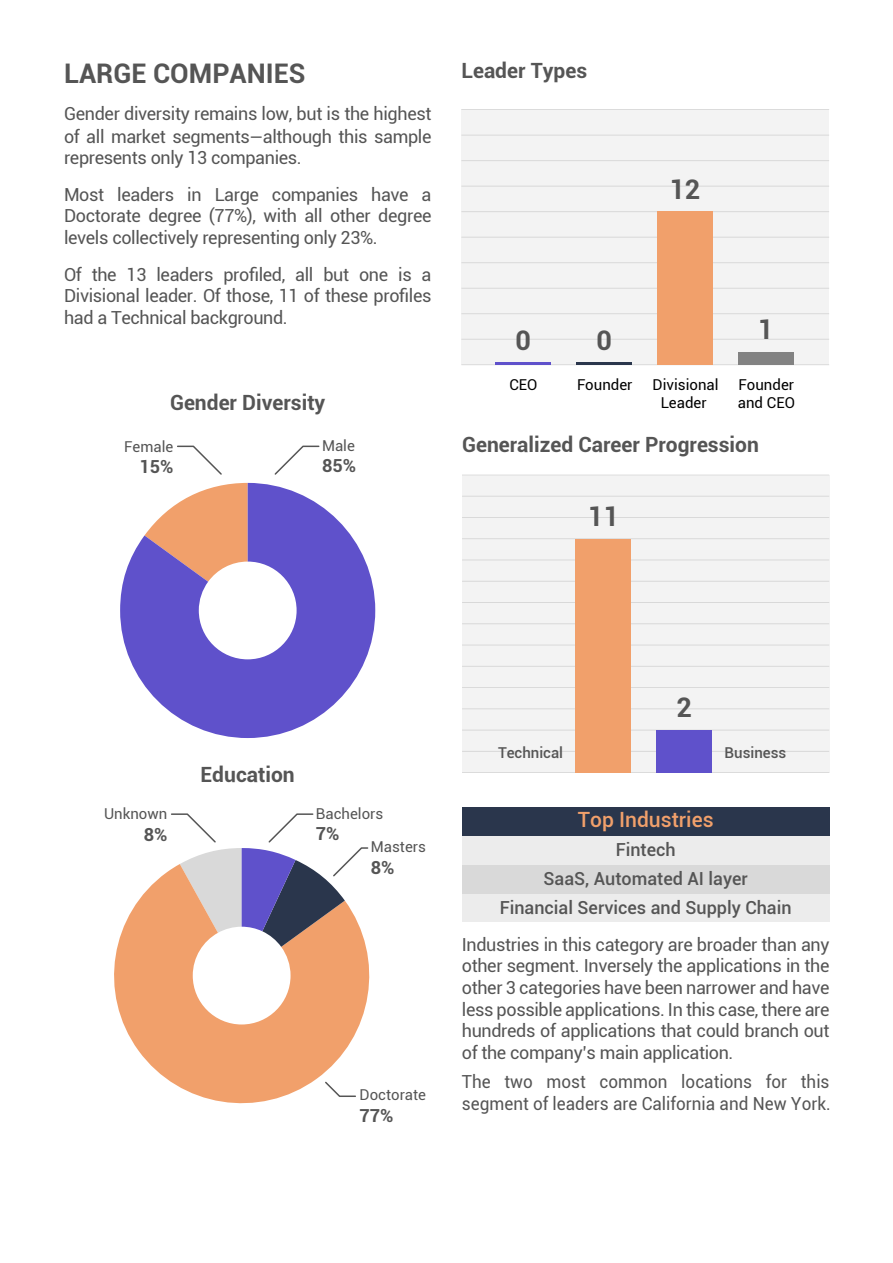
<style>
.page{position:relative;width:893px;height:1263px;background:#fff}
.page>*{position:absolute;margin:0;border:0;box-sizing:border-box;transform-origin:0 0}
.t1{font:700 27px "Roboto";color:#555}
.t2{font:700 21px "Roboto";color:#555}
.t3{font:500 21px "Roboto";color:#f1a06b}
.t4{font:18px/21.6px "Roboto";letter-spacing:-.02em;color:#555;text-align:justify}
.t5{font:18px/21.6px "Roboto";color:#555;scale:.95 1}
.t6{font:500 18px/29.1px "Roboto";color:#555;text-align:center}
.t7{font:700 18px "Roboto";color:#555}
.t8{font:15px "Roboto";color:#555}
.t9{font:15px/18px "Roboto";color:#000}
.t10{font:500 15px "Roboto";color:#555}
.s1{font-size:16.5px;color:#4c4c4c}
</style>
<div class="page">
<div style="left:461px;top:110px;width:368px;height:255px;background:#f3f3f3"></div>
<hr style="left:461px;top:364px;width:368px;height:1px;background:#6a6a6a">
<hr style="left:461px;top:339px;width:368px;height:1px;background:#6a6a6a">
<hr style="left:461px;top:313px;width:368px;height:1px;background:#6a6a6a">
<hr style="left:461px;top:288px;width:368px;height:1px;background:#6a6a6a">
<hr style="left:461px;top:262px;width:368px;height:1px;background:#6a6a6a">
<hr style="left:461px;top:237px;width:368px;height:1px;background:#6a6a6a">
<hr style="left:461px;top:211px;width:368px;height:1px;background:#6a6a6a">
<hr style="left:461px;top:186px;width:368px;height:1px;background:#6a6a6a">
<hr style="left:461px;top:160px;width:368px;height:1px;background:#6a6a6a">
<hr style="left:461px;top:135px;width:368px;height:1px;background:#6a6a6a">
<hr style="left:461px;top:109px;width:368px;height:1px;background:#6a6a6a">
<hr style="left:576px;top:363px;width:56px;height:2px;background:#2a364c">
<div style="left:657px;top:212px;width:56px;height:153px;background:#f1a06b"></div>
<hr style="left:496px;top:363px;width:55px;height:2px;background:#5f51cb">
<div style="left:738px;top:352px;width:55px;height:13px;background:#828282"></div>
<svg style="left:177px;top:445px;width:45px;height:30px"></svg>
<svg style="left:274px;top:445px;width:46px;height:30px"></svg>
<svg style="left:120px;top:483px;width:255px;height:255px;fill:#5f51cb"></svg>
<svg style="left:114px;top:870px;width:256px;height:234px;fill:#f1a06b"></svg>
<svg style="left:170px;top:813px;width:199px;height:134px"></svg>
<div style="left:462px;top:475px;width:367px;height:298px;background:#f3f3f3"></div>
<hr style="left:462px;top:772px;width:367px;height:1px;background:#6a6a6a">
<hr style="left:462px;top:751px;width:367px;height:1px;background:#6a6a6a">
<hr style="left:462px;top:730px;width:367px;height:1px;background:#6a6a6a">
<hr style="left:462px;top:708px;width:367px;height:1px;background:#6a6a6a">
<hr style="left:462px;top:687px;width:367px;height:1px;background:#6a6a6a">
<hr style="left:462px;top:666px;width:367px;height:1px;background:#6a6a6a">
<hr style="left:462px;top:645px;width:367px;height:1px;background:#6a6a6a">
<hr style="left:462px;top:623px;width:367px;height:1px;background:#6a6a6a">
<hr style="left:462px;top:602px;width:367px;height:1px;background:#6a6a6a">
<hr style="left:462px;top:581px;width:367px;height:1px;background:#6a6a6a">
<hr style="left:462px;top:560px;width:367px;height:1px;background:#6a6a6a">
<hr style="left:462px;top:538px;width:367px;height:1px;background:#6a6a6a">
<hr style="left:462px;top:517px;width:367px;height:1px;background:#6a6a6a">
<hr style="left:462px;top:496px;width:367px;height:1px;background:#6a6a6a">
<hr style="left:462px;top:475px;width:367px;height:1px;background:#6a6a6a">
<div style="left:657px;top:730px;width:55px;height:43px;background:#5f51cb"></div>
<div style="left:576px;top:539px;width:55px;height:234px;background:#f1a06b"></div>
<div style="left:462px;top:807px;width:367px;height:29px;background:#2a364c"></div>
<div style="left:462px;top:836px;width:367px;height:29px;background:#ececec"></div>
<div style="left:462px;top:865px;width:367px;height:28px;background:#d9d9d9"></div>
<div style="left:462px;top:893px;width:367px;height:29px;background:#ececec"></div>
<h1 class="t1" style="left:64px;top:55px;width:243px">LARGE COMPANIES</h1>
<p class="t4" style="left:64px;top:102px;width:369px;line-height:22px">Gender diversity remains low, but is the highest of all market segments<span class="s1">—</span>although this sample represents only 13 companies.</p>
<p class="t4" style="left:64px;top:183px;width:369px">Most leaders in Large companies have a Doctorate degree (77%), with all other degree levels collectively representing only 23%.</p>
<p class="t4" style="left:64px;top:263px;width:369px">Of the 13 leaders profiled, all but one is a Divisional leader. Of those, 11 of these profiles had a Technical background.</p>
<p class="t2" style="left:170px;top:388px;width:157px">Gender Diversity</p>
<p class="t2" style="left:461px;top:56px;width:127px">Leader Types</p>
<h1 class="t1" style="left:669px;top:170px;width:32px">12</h1>
<h1 class="t1" style="left:516px;top:321px;width:17px">0</h1>
<p class="t9" style="left:509px;top:375px;width:30px">CEO</p>
<h1 class="t1" style="left:596px;top:321px;width:17px">0</h1>
<p class="t9" style="left:577px;top:375px;width:57px">Founder</p>
<p class="t9" style="left:653px;top:375px;width:67px;text-align:center">Divisional<br>Leader</p>
<h1 class="t1" style="left:758px;top:311px;width:17px">1</h1>
<p class="t9" style="left:738px;top:375px;width:59px">Founder and CEO</p>
<p class="t8" style="left:124px;top:436px;width:51px">Female</p>
<p class="t2" style="left:462px;top:430px;width:298px">Generalized Career Progression</p>
<p class="t7" style="left:139px;top:454px;width:35px">15%</p>
<p class="t8" style="left:322px;top:435px;width:34px">Male</p>
<p class="t7" style="left:322px;top:453px;width:35px">85%</p>
<h1 class="t1" style="left:588px;top:497px;width:32px">11</h1>
<h1 class="t1" style="left:676px;top:689px;width:17px">2</h1>
<p class="t8" style="left:104px;top:803px;width:65px">Unknown</p>
<p class="t7" style="left:144px;top:822px;width:25px">8%</p>
<p class="t2" style="left:201px;top:760px;width:96px">Education</p>
<p class="t8" style="left:316px;top:803px;width:69px">Bachelors</p>
<p class="t7" style="left:316px;top:821px;width:25px">7%</p>
<p class="t8" style="left:371px;top:836px;width:57px">Masters</p>
<p class="t7" style="left:371px;top:855px;width:25px">8%</p>
<p class="t8" style="left:360px;top:1084px;width:68px">Doctorate</p>
<p class="t7" style="left:360px;top:1103px;width:35px">77%</p>
<p class="t10" style="left:498px;top:742px;width:67px">Technical</p>
<p class="t10" style="left:725px;top:742px;width:63px">Business</p>
<p class="t3" style="left:578px;top:805px;width:137px">Top Industries</p>
<p class="t6" style="left:500px;top:834px;width:293px">Fintech<br>SaaS, Automated AI layer<br>Financial Services and Supply Chain</p>
<p class="t4" style="left:462px;top:933px;width:369px">Industries in this category are broader than any other segment. Inversely the applications in the other 3 categories have been narrower and have less possible applications. In this case, there are hundreds of applications that could branch out of the company’s main application.</p>
<p class="t5" style="left:462px;top:1070px;width:390px">The two most common locations for this segment of leaders are California and New York.</p>
</div>
